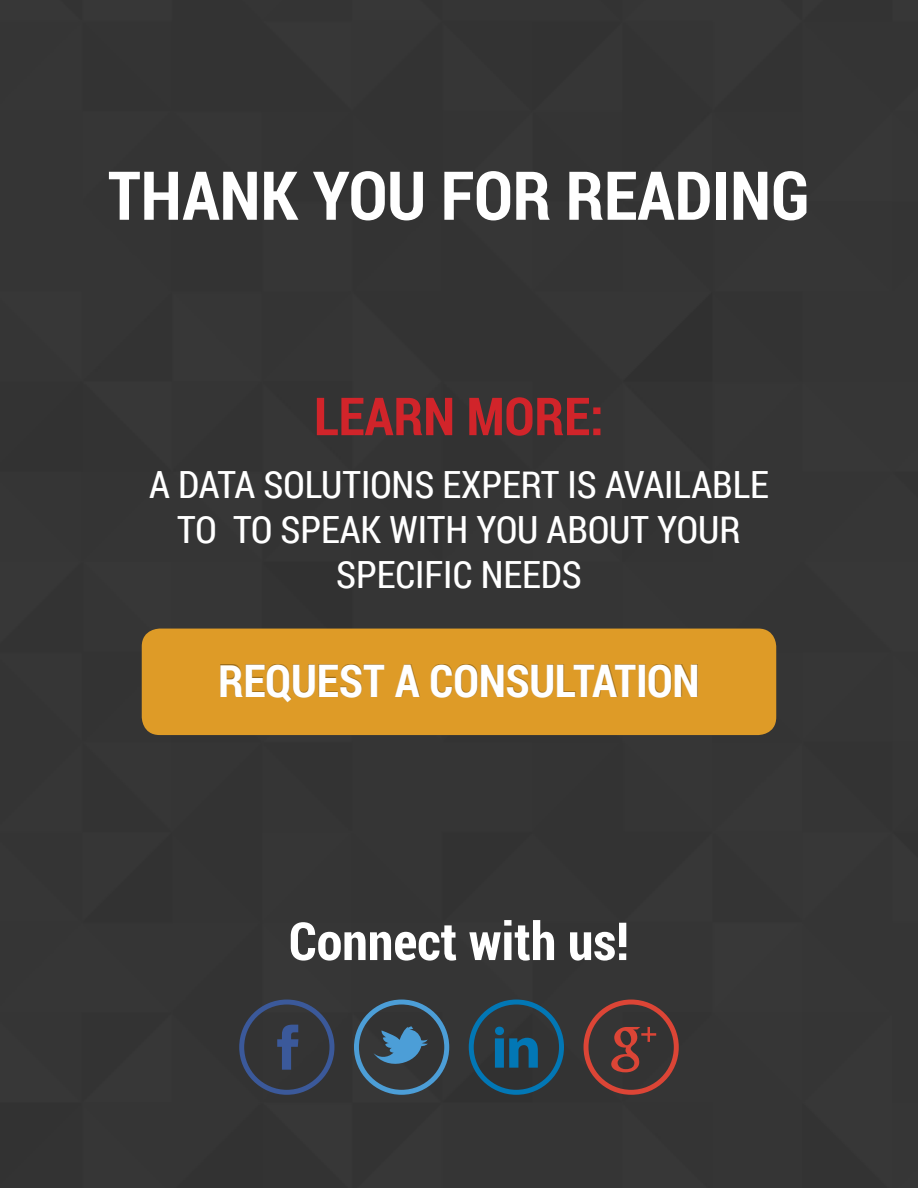
<style>
.page{position:relative;width:918px;height:1188px;background:#353535}
.page>*{position:absolute;margin:0;border:0;box-sizing:border-box;transform-origin:0 0}
.t1{font:700 67.5px "Roboto Condensed";color:#fff}
.t2{font:700 52.5px "Roboto Condensed";color:#fff}
.t3{font:700 52.5px "Roboto Condensed";color:#d1242a}
.t4{font:700 45px "Roboto Condensed";letter-spacing:-.005em;color:#fff}
.t5{font:37.5px/45px "Roboto Condensed";color:#fff;text-align:center}
</style>
<div class="page">
<div style="left:142px;top:629px;width:634px;height:106px;background:#de9b27;border-radius:18px"></div>
<div style="left:220px;top:664px;width:478px;height:38px;background:#000;opacity:.3"></div>
<svg style="left:277px;top:1025px;width:21px;height:45px"></svg>
<div style="left:239px;top:1000px;width:95px;height:95px;border:5px solid #3b599a;border-radius:50%"></div>
<svg style="left:373px;top:1026px;width:55px;height:46px;background:#3d5e75"></svg>
<div style="left:354px;top:1000px;width:95px;height:95px;border:5px solid #4c9ed7;border-radius:50%"></div>
<svg style="left:495px;top:1027px;width:43px;height:41px;background:#185575"></svg>
<div style="left:469px;top:1000px;width:95px;height:95px;border:5px solid #0277b5;border-radius:50%"></div>
<svg style="left:611px;top:1027px;width:45px;height:45px;background:#683834"></svg>
<div style="left:584px;top:1000px;width:95px;height:95px;border:5px solid #dc4536;border-radius:50%"></div>
<h1 class="t1" style="left:108px;top:148px;width:703px">THANK YOU FOR READING</h1>
<h2 class="t3" style="left:314px;top:380px;width:291px">LEARN MORE:</h2>
<p class="t5" style="left:149px;top:461px;width:621px">A DATA SOLUTIONS EXPERT IS AVAILABLE<br>TO TO SPEAK WITH YOU ABOUT YOUR<br>SPECIFIC NEEDS</p>
<p class="t4" style="left:218px;top:650px;width:483px">REQUEST A CONSULTATION</p>
<h2 class="t2" style="left:289px;top:904px;width:342px">Connect with us!</h2>
</div>
